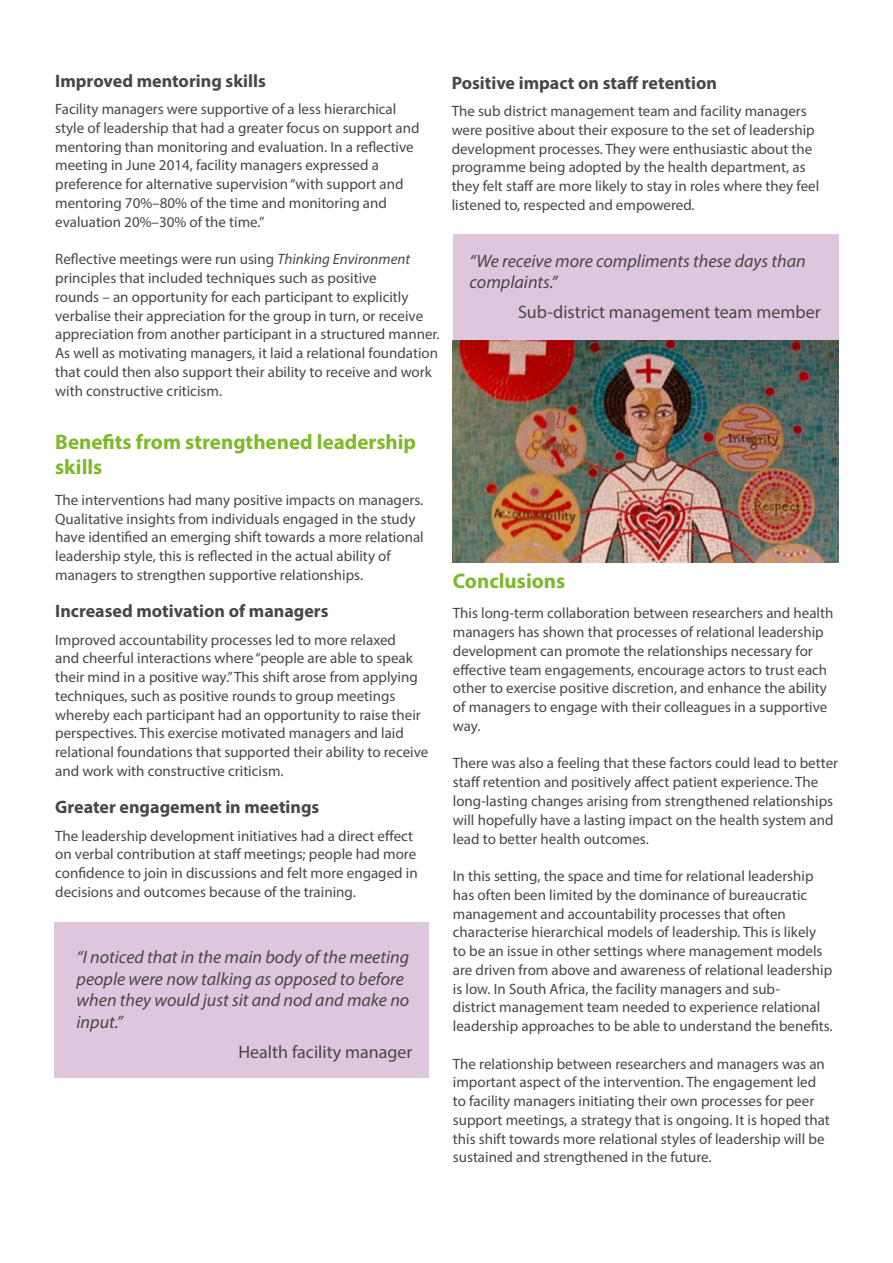
<style>
.page{position:relative;width:893px;height:1263px;background:#fff}
.page>*{position:absolute;margin:0;border:0;box-sizing:border-box;transform-origin:0 0}
.t1{font:700 21px/25.2px "Myriad Pro";color:#7db928}
.t2{font:italic 18px/21.6px "Myriad Pro";color:#4a4645}
.t3{font:700 18px "Myriad Pro";color:#4a4645}
.t4{font:18px "Myriad Pro";color:#4a4645}
.t5{font:15px/18.8px "Myriad Pro";color:#4a4645}
.s1{font-style:italic}
</style>
<div class="page">
<div style="left:453px;top:234px;width:385px;height:108px;background:#dec7de"></div>
<div style="left:54px;top:923px;width:375px;height:155px;background:#dec7de"></div>
<img style="left:453px;top:341px;width:385px;height:221px">
<p class="t3" style="left:55px;top:69px;width:212px">Improved mentoring skills</p>
<p class="t5" style="left:55px;top:100px;width:366px">Facility managers were supportive of a less hierarchical style of leadership that had a greater focus on support and mentoring than monitoring and evaluation. In a reflective meeting in June 2014, facility managers expressed a preference for alternative supervision “with support and mentoring 70%–80% of the time and monitoring and evaluation 20%–30% of the time.”</p>
<p class="t5" style="left:55px;top:250px;width:386px">Reflective meetings were run using <span class="s1">Thinking Environment </span>principles that included techniques such as positive<br>rounds – an opportunity for each participant to explicitly verbalise their appreciation for the group in turn, or receive appreciation from another participant in a structured manner.<br>As well as motivating managers, it laid a relational foundation that could then also support their ability to receive and work with constructive criticism.</p>
<h1 class="t1" style="left:55px;top:429px;width:362px">Benefits from strengthened leadership skills</h1>
<p class="t5" style="left:55px;top:490px;width:370px">The interventions had many positive impacts on managers.<br>Qualitative insights from individuals engaged in the study have identified an emerging shift towards a more relational leadership style, this is reflected in the actual ability of managers to strengthen supportive relationships.</p>
<p class="t3" style="left:55px;top:600px;width:275px">Increased motivation of managers</p>
<p class="t5" style="left:55px;top:630px;width:375px">Improved accountability processes led to more relaxed<br>and cheerful interactions where “people are able to speak their mind in a positive way.” This shift arose from applying techniques, such as positive rounds to group meetings whereby each participant had an opportunity to raise their perspectives. This exercise motivated managers and laid relational foundations that supported their ability to receive and work with constructive criticism.</p>
<p class="t3" style="left:55px;top:796px;width:266px">Greater engagement in meetings</p>
<p class="t5" style="left:55px;top:826px;width:364px">The leadership development initiatives had a direct effect on verbal contribution at staff meetings; people had more confidence to join in discussions and felt more engaged in decisions and outcomes because of the training.</p>
<p class="t2" style="left:77px;top:946px;width:334px">“I noticed that in the main body of the meeting people were now talking as opposed to before when they would just sit and nod and make no input.”</p>
<p class="t4" style="left:239px;top:1041px;width:175px">Health facility manager</p>
<p class="t3" style="left:452px;top:71px;width:267px">Positive impact on staff retention</p>
<p class="t5" style="left:452px;top:101px;width:369px">The sub district management team and facility managers were positive about their exposure to the set of leadership development processes. They were enthusiastic about the programme being adopted by the health department, as they felt staff are more likely to stay in roles where they feel listened to, respected and empowered.</p>
<p class="t2" style="left:469px;top:249px;width:338px">“We receive more compliments these days than complaints.”</p>
<p class="t4" style="left:518px;top:301px;width:304px">Sub-district management team member</p>
<h1 class="t1" style="left:453px;top:567px;width:114px">Conclusions</h1>
<p class="t5" style="left:453px;top:604px;width:382px">This long-term collaboration between researchers and health managers has shown that processes of relational leadership development can promote the relationships necessary for effective team engagements, encourage actors to trust each other to exercise positive discretion, and enhance the ability of managers to engage with their colleagues in a supportive way.</p>
<p class="t5" style="left:453px;top:754px;width:387px">There was also a feeling that these factors could lead to better staff retention and positively affect patient experience. The long-lasting changes arising from strengthened relationships will hopefully have a lasting impact on the health system and lead to better health outcomes.</p>
<p class="t5" style="left:453px;top:866px;width:381px">In this setting, the space and time for relational leadership has often been limited by the dominance of bureaucratic management and accountability processes that often characterise hierarchical models of leadership. This is likely to be an issue in other settings where management models are driven from above and awareness of relational leadership is low. In South Africa, the facility managers and sub-<br>district management team needed to experience relational leadership approaches to be able to understand the benefits.</p>
<p class="t5" style="left:453px;top:1054px;width:379px">The relationship between researchers and managers was an important aspect of the intervention. The engagement led to facility managers initiating their own processes for peer support meetings, a strategy that is ongoing. It is hoped that this shift towards more relational styles of leadership will be sustained and strengthened in the future.</p>
</div>
